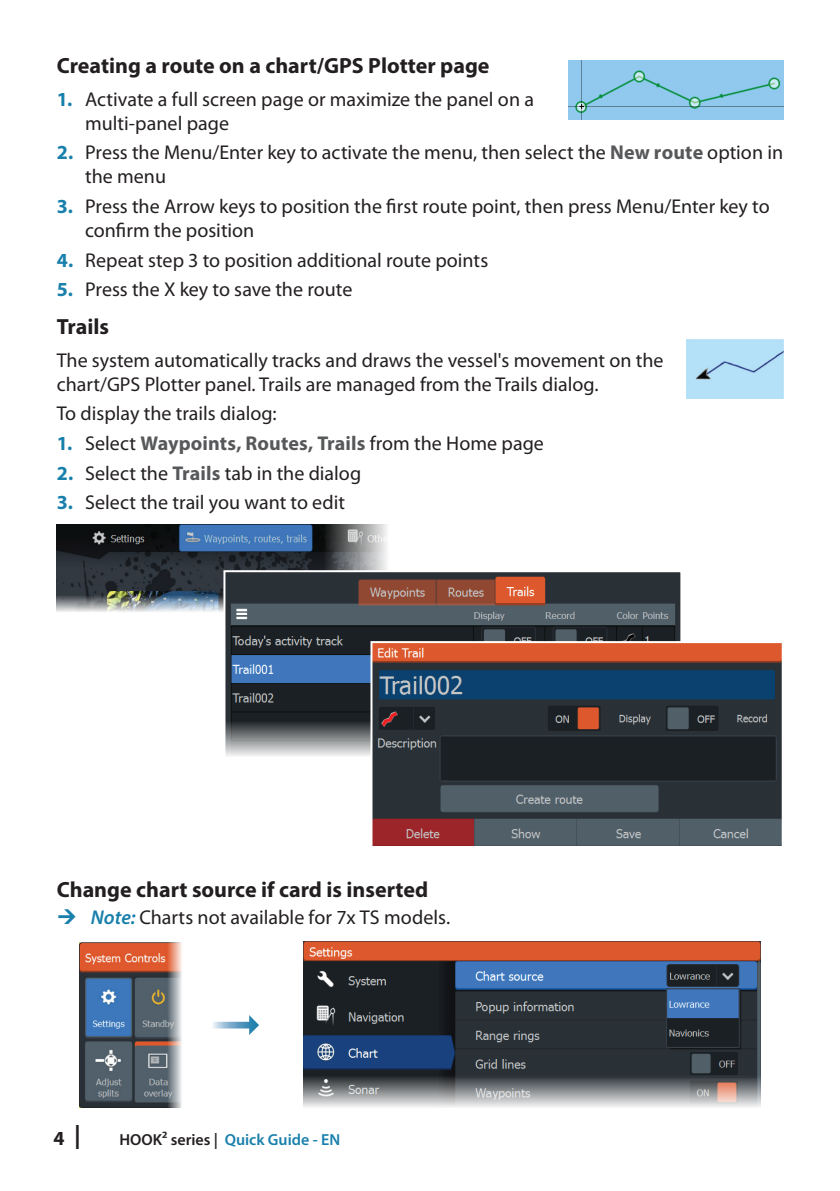
<style>
.page{position:relative;width:840px;height:1191px;background:#fff}
.page>*{position:absolute;margin:0;border:0;box-sizing:border-box;transform-origin:0 0}
.t1{font:700 22px "Myriad Pro";color:#231f20}
.t2{font:20px/24px "Myriad Pro";color:#231f20}
.t3{font:700 20px "Myriad Pro";letter-spacing:.005em;color:#57585a}
.t4{font:700 20px "Myriad Pro";color:#231f20}
.t5{font:600 16px "Myriad Pro";color:#1980ac}
.s1{font-weight:700;color:#1980ac}
.s2{font-weight:700;color:#57585a}
.s3{color:#1980ac}
.s4{font-weight:400;color:#231f20}
.s5{font-weight:600;font-style:italic;color:#1980ac}
.s6{font-size:24px}
.s7{color:#231f20}
</style>
<div class="page">
<img style="left:56px;top:524px;width:331px;height:88px">
<img style="left:226px;top:573px;width:453px;height:183px">
<div style="left:223px;top:570px;width:459px;height:189px;border:2px solid #fff"></div>
<img style="left:373px;top:644px;width:407px;height:201px">
<div style="left:370px;top:641px;width:413px;height:207px;border:2px solid #fff"></div>
<svg style="left:213px;top:1015px;width:46px;height:20px"></svg>
<img style="left:79px;top:942px;width:103px;height:165px">
<img style="left:303px;top:941px;width:457px;height:166px">
<img style="left:568px;top:61px;width:214px;height:58px">
<div style="left:686px;top:340px;width:96px;height:58px;background:#b4e1f8"></div>
<p class="t1" style="left:57px;top:51px;width:434px">Creating a route on a chart/GPS Plotter page</p>
<p class="t2" style="left:85px;top:87px;width:450px;text-indent:-28px"><span class="s1">1.</span> Activate a full screen page or maximize the panel on a multi-panel page</p>
<p class="t2" style="left:85px;top:140px;width:699px;text-indent:-28px"><span class="s1">2.</span> Press the Menu/Enter key to activate the menu, then select the <span class="s2">New route</span> option in the menu</p>
<p class="t2" style="left:85px;top:194px;width:685px;text-indent:-28px"><span class="s1">3.</span> Press the Arrow keys to position the first route point, then press Menu/Enter key to confirm the position</p>
<p class="t2" style="left:57px;top:248px;width:433px"><span class="s1">4.</span> Repeat step 3 to position additional route points</p>
<p class="t2" style="left:57px;top:277px;width:297px"><span class="s1">5.</span> Press the X key to save the route</p>
<p class="t1" style="left:57px;top:312px;width:54px">Trails</p>
<p class="t2" style="left:57px;top:348px;width:608px">The system automatically tracks and draws the vessel's movement on the chart/GPS Plotter panel. Trails are managed from the Trails dialog.</p>
<p class="t2" style="left:57px;top:401px;width:221px">To display the trails dialog:</p>
<p class="t3" style="left:57px;top:430px;width:488px"><span class="s3">1.</span> <span class="s4">Select</span> Waypoints, Routes, Trails <span class="s4">from the Home page</span></p>
<p class="t2" style="left:57px;top:461px;width:306px"><span class="s1">2.</span> Select the <span class="s2">Trails</span> tab in the dialog</p>
<p class="t2" style="left:57px;top:490px;width:290px"><span class="s1">3.</span> Select the trail you want to edit</p>
<p class="t1" style="left:57px;top:875px;width:373px">Change chart source if card is inserted</p>
<p class="t2" style="left:91px;top:905px;width:361px"><span class="s5">Note:</span> Charts not available for 7x TS models.</p>
<p class="t4" style="left:53px;top:1125px;width:29px">4 <span class="s6">|</span></p>
<p class="t5" style="left:119px;top:1129px;width:222px"><span class="s7">HOOK2 series |</span> Quick Guide - EN</p>
</div>
